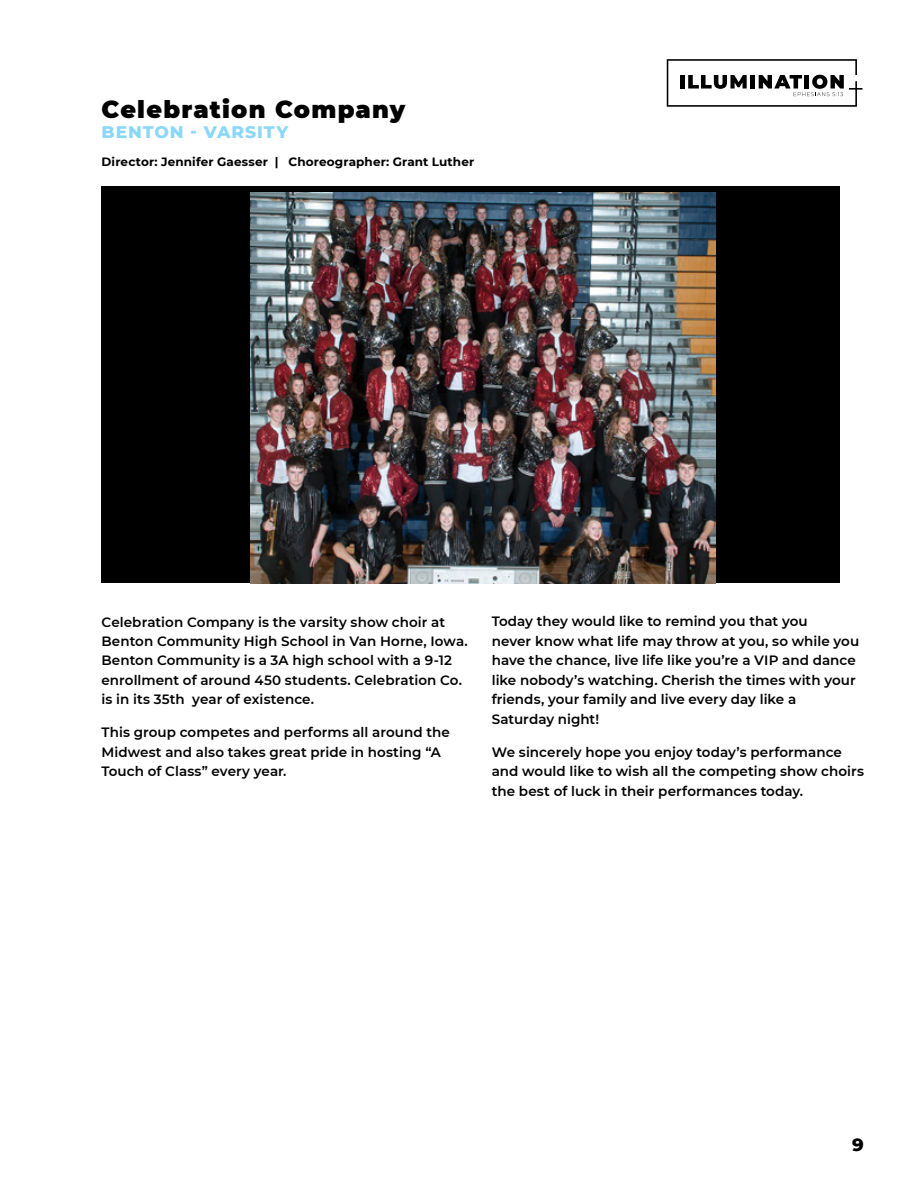
<style>
.page{position:relative;width:918px;height:1188px;background:#fff}
.page>*{position:absolute;margin:0;border:0;box-sizing:border-box;transform-origin:0 0}
.t1{font:900 24px "Montserrat";letter-spacing:.05em;color:#000}
.t2{font:800 18px "Montserrat";color:#000}
.t3{font:800 17.1px "Montserrat";letter-spacing:.06em;color:#8bd7f8}
.t4{font:600 13.5px/19.5px "Montserrat";letter-spacing:.005em;color:#000}
.t5{font:700 12px "Montserrat";letter-spacing:.01em;color:#000}
</style>
<div class="page">
<svg style="left:667px;top:59px;width:196px;height:48px"></svg>
<div style="left:102px;top:187px;width:738px;height:396px;background:#000"></div>
<img style="left:250px;top:192px;width:465px;height:391px">
<h1 class="t1" style="left:102px;top:91px;width:305px">Celebration Company</h1>
<p class="t3" style="left:102px;top:120px;width:188px">BENTON - VARSITY</p>
<p class="t5" style="left:102px;top:153px;width:374px">Director: Jennifer Gaesser | Choreographer: Grant Luther</p>
<p class="t4" style="left:102px;top:611px;width:368px">Celebration Company is the varsity show choir at Benton Community High School in Van Horne, Iowa.<br>Benton Community is a 3A high school with a 9-12 enrollment of around 450 students. Celebration Co. is in its 35th year of existence.</p>
<p class="t4" style="left:102px;top:722px;width:350px">This group competes and performs all around the<br>Midwest and also takes great pride in hosting “A<br>Touch of Class” every year.</p>
<p class="t4" style="left:492px;top:611px;width:369px">Today they would like to remind you that you<br>never know what life may throw at you, so while you have the chance, live life like you’re a VIP and dance like nobody’s watching. Cherish the times with your friends, your family and live every day like a Saturday night!</p>
<p class="t4" style="left:492px;top:742px;width:374px">We sincerely hope you enjoy today’s performance and would like to wish all the competing show choirs the best of luck in their performances today.</p>
<h2 class="t2" style="left:852px;top:1132px;width:13px">9</h2>
</div>
